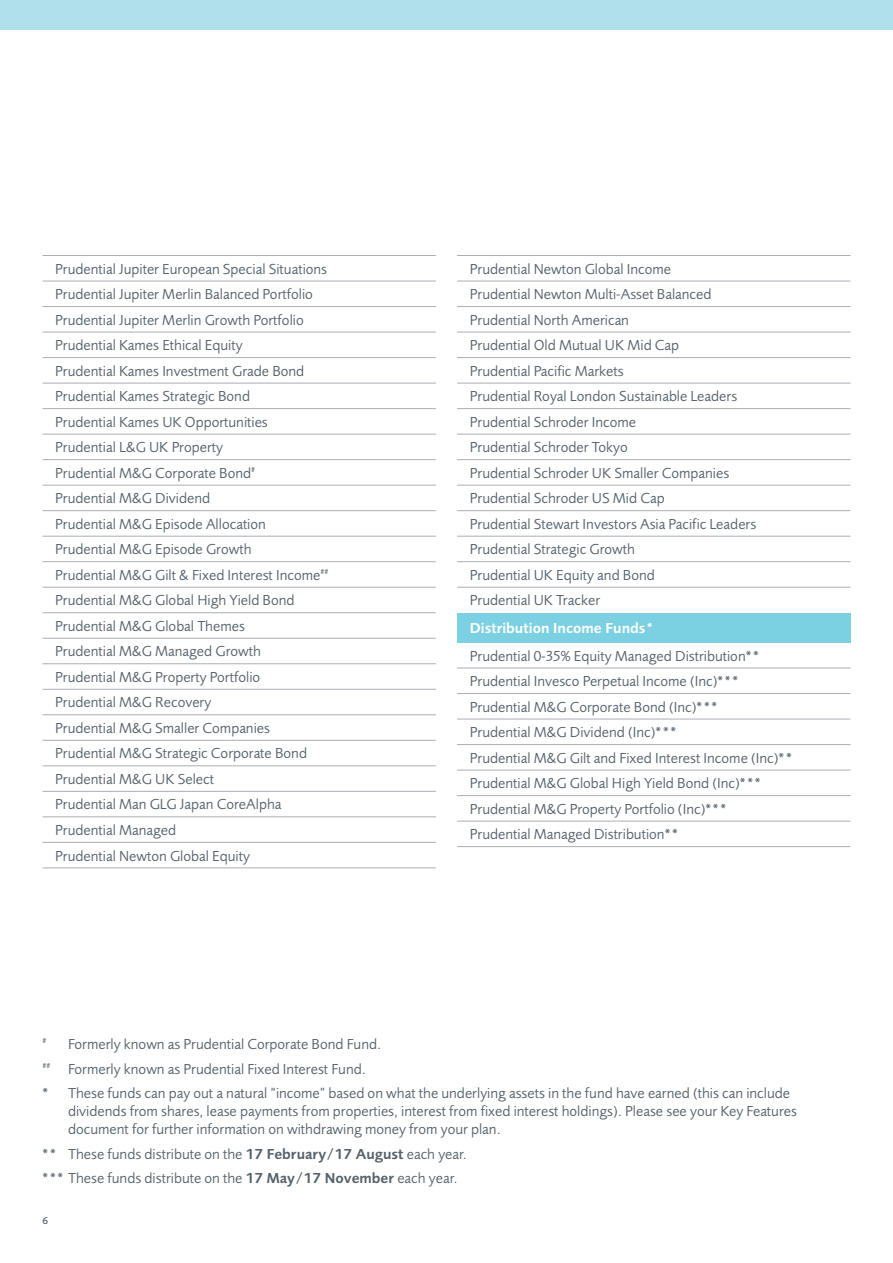
<style>
.page{position:relative;width:893px;height:1263px;background:#fff}
.page>*{position:absolute;margin:0;border:0;box-sizing:border-box;transform-origin:0 0}
.t1{font:15px/25.5px "Pru Sans OT2";color:#56626c}
.t2{font:600 15px "Pru Sans OT2";color:#fff}
.t3{font:500 10.5px "Pru Sans OT2";color:#56626c}
.t4{font:8.7px "Pru Sans OT2";color:#56626c}
.s1{font-weight:600}
</style>
<div class="page">
<div style="left:0;top:0;width:893px;height:30px;background:#afe0ec"></div>
<svg style="left:43px;top:280px;width:393px;height:562px"></svg>
<hr style="left:43px;top:255px;width:393px;height:1px;background:#abaeb4">
<hr style="left:43px;top:281px;width:393px;height:1px;background:#abaeb4">
<hr style="left:43px;top:306px;width:393px;height:1px;background:#abaeb4">
<hr style="left:43px;top:332px;width:393px;height:1px;background:#abaeb4">
<hr style="left:43px;top:357px;width:393px;height:1px;background:#abaeb4">
<hr style="left:43px;top:383px;width:393px;height:1px;background:#abaeb4">
<hr style="left:43px;top:408px;width:393px;height:1px;background:#abaeb4">
<hr style="left:43px;top:434px;width:393px;height:1px;background:#abaeb4">
<hr style="left:43px;top:459px;width:393px;height:1px;background:#abaeb4">
<hr style="left:43px;top:485px;width:393px;height:1px;background:#abaeb4">
<hr style="left:43px;top:510px;width:393px;height:1px;background:#abaeb4">
<hr style="left:43px;top:536px;width:393px;height:1px;background:#abaeb4">
<hr style="left:43px;top:561px;width:393px;height:1px;background:#abaeb4">
<hr style="left:43px;top:587px;width:393px;height:1px;background:#abaeb4">
<hr style="left:43px;top:612px;width:393px;height:1px;background:#abaeb4">
<hr style="left:43px;top:638px;width:393px;height:1px;background:#abaeb4">
<hr style="left:43px;top:663px;width:393px;height:1px;background:#abaeb4">
<hr style="left:43px;top:689px;width:393px;height:1px;background:#abaeb4">
<hr style="left:43px;top:714px;width:393px;height:1px;background:#abaeb4">
<hr style="left:43px;top:740px;width:393px;height:1px;background:#abaeb4">
<hr style="left:43px;top:765px;width:393px;height:1px;background:#abaeb4">
<hr style="left:43px;top:791px;width:393px;height:1px;background:#abaeb4">
<hr style="left:43px;top:816px;width:393px;height:1px;background:#abaeb4">
<hr style="left:43px;top:842px;width:393px;height:1px;background:#abaeb4">
<hr style="left:43px;top:867px;width:393px;height:1px;background:#abaeb4">
<svg style="left:457px;top:280px;width:393px;height:541px"></svg>
<div style="left:457px;top:613px;width:393px;height:29px;background:#7bd0e1"></div>
<hr style="left:457px;top:255px;width:393px;height:1px;background:#abaeb4">
<hr style="left:457px;top:281px;width:393px;height:1px;background:#abaeb4">
<hr style="left:457px;top:306px;width:393px;height:1px;background:#abaeb4">
<hr style="left:457px;top:332px;width:393px;height:1px;background:#abaeb4">
<hr style="left:457px;top:357px;width:393px;height:1px;background:#abaeb4">
<hr style="left:457px;top:383px;width:393px;height:1px;background:#abaeb4">
<hr style="left:457px;top:408px;width:393px;height:1px;background:#abaeb4">
<hr style="left:457px;top:434px;width:393px;height:1px;background:#abaeb4">
<hr style="left:457px;top:459px;width:393px;height:1px;background:#abaeb4">
<hr style="left:457px;top:485px;width:393px;height:1px;background:#abaeb4">
<hr style="left:457px;top:510px;width:393px;height:1px;background:#abaeb4">
<hr style="left:457px;top:536px;width:393px;height:1px;background:#abaeb4">
<hr style="left:457px;top:561px;width:393px;height:1px;background:#abaeb4">
<hr style="left:457px;top:587px;width:393px;height:1px;background:#abaeb4">
<hr style="left:457px;top:668px;width:393px;height:1px;background:#abaeb4">
<hr style="left:457px;top:693px;width:393px;height:1px;background:#abaeb4">
<hr style="left:457px;top:719px;width:393px;height:1px;background:#abaeb4">
<hr style="left:457px;top:744px;width:393px;height:1px;background:#abaeb4">
<hr style="left:457px;top:770px;width:393px;height:1px;background:#abaeb4">
<hr style="left:457px;top:795px;width:393px;height:1px;background:#abaeb4">
<hr style="left:457px;top:821px;width:393px;height:1px;background:#abaeb4">
<hr style="left:457px;top:846px;width:393px;height:1px;background:#abaeb4">
<p class="t1" style="left:55px;top:256px;width:275px">Prudential Jupiter European Special Situations Prudential Jupiter Merlin Balanced Portfolio Prudential Jupiter Merlin Growth Portfolio Prudential Kames Ethical Equity<br>Prudential Kames Investment Grade Bond Prudential Kames Strategic Bond<br>Prudential Kames UK Opportunities Prudential L&amp;G UK Property<br>Prudential M&amp;G Corporate Bond<sup>#<br></sup>Prudential M&amp;G Dividend<br>Prudential M&amp;G Episode Allocation Prudential M&amp;G Episode Growth<br>Prudential M&amp;G Gilt &amp; Fixed Interest Income<sup>## </sup>Prudential M&amp;G Global High Yield Bond Prudential M&amp;G Global Themes<br>Prudential M&amp;G Managed Growth<br>Prudential M&amp;G Property Portfolio<br>Prudential M&amp;G Recovery<br>Prudential M&amp;G Smaller Companies Prudential M&amp;G Strategic Corporate Bond Prudential M&amp;G UK Select<br>Prudential Man GLG Japan CoreAlpha Prudential Managed<br>Prudential Newton Global Equity</p>
<p class="t1" style="left:470px;top:256px;width:288px">Prudential Newton Global Income<br>Prudential Newton Multi-Asset Balanced Prudential North American<br>Prudential Old Mutual UK Mid Cap<br>Prudential Pacific Markets<br>Prudential Royal London Sustainable Leaders Prudential Schroder Income<br>Prudential Schroder Tokyo<br>Prudential Schroder UK Smaller Companies Prudential Schroder US Mid Cap<br>Prudential Stewart Investors Asia Pacific Leaders Prudential Strategic Growth<br>Prudential UK Equity and Bond<br>Prudential UK Tracker</p>
<p class="t2" style="left:470px;top:619px;width:186px">Distribution Income Funds*</p>
<p class="t1" style="left:470px;top:643px;width:325px">Prudential 0-35% Equity Managed Distribution** Prudential Invesco Perpetual Income (Inc)*** Prudential M&amp;G Corporate Bond (Inc)***<br>Prudential M&amp;G Dividend (Inc)***<br>Prudential M&amp;G Gilt and Fixed Interest Income (Inc)** Prudential M&amp;G Global High Yield Bond (Inc)*** Prudential M&amp;G Property Portfolio (Inc)***<br>Prudential Managed Distribution**</p>
<p class="t4" style="left:43px;top:1036px;width:5px">#</p>
<p class="t1" style="left:43px;top:1032px;width:749px;line-height:24.5px;text-indent:26px">Formerly known as Prudential Corporate Bond Fund.<br><sup>##</sup> Formerly known as Prudential Fixed Interest Fund.<br>* These funds can pay out a natural “income” based on what the underlying assets in the fund have earned (this can include</p>
<p class="t1" style="left:68px;top:1102px;width:730px;line-height:18px">dividends from shares, lease payments from properties, interest from fixed interest holdings). Please see your Key Features document for further information on withdrawing money from your plan.</p>
<p class="t1" style="left:43px;top:1141px;width:426px;line-height:24.3px">** These funds distribute on the <span class="s1">17 February/17 August</span> each year. *** These funds distribute on the <span class="s1">17 May/17 November</span> each year.</p>
<p class="t3" style="left:43px;top:1214px;width:7px">6</p>
</div>
